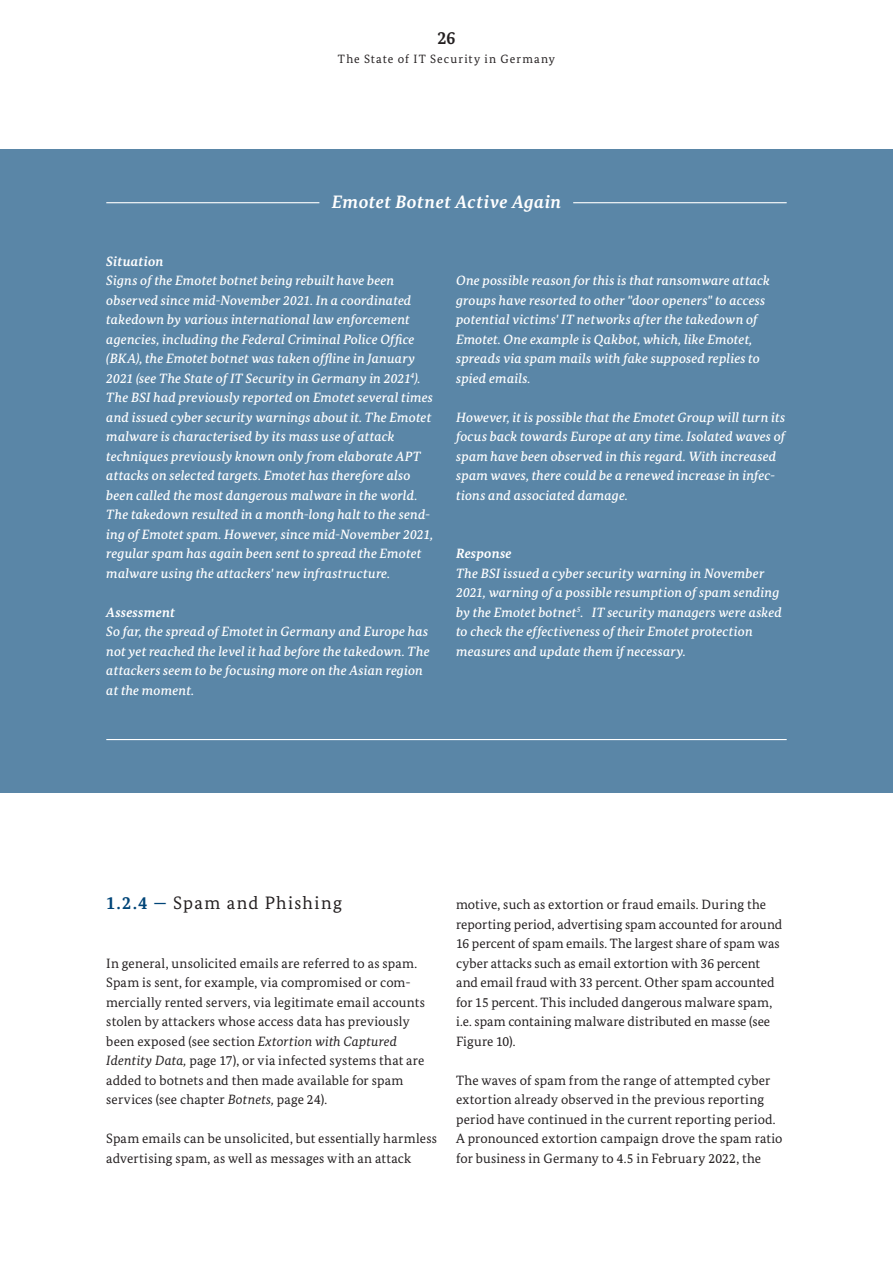
<style>
.page{position:relative;width:893px;height:1263px;background:#fff}
.page>*{position:absolute;margin:0;border:0;box-sizing:border-box;transform-origin:0 0}
.t1{font:italic 700 18px "Bundes Serif";letter-spacing:.025em;color:#fff}
.t2{font:18px "Bundes Serif";letter-spacing:.075em;color:#231f20}
.t3{font:700 18px "Bundes Serif";color:#231f20}
.t4{font:italic 500 13.5px/19.5px "Bundes Serif";letter-spacing:.01em;color:#fff}
.t5{font:13.5px/19.5px "Bundes Serif";letter-spacing:.01em;color:#231f20}
.t6{font:12px "Bundes Serif";letter-spacing:.095em;color:#231f20}
.s1{font-weight:700}
.s2{font-weight:700;color:#004578}
.s3{font-style:italic}
</style>
<div class="page">
<div style="left:0;top:149px;width:893px;height:643px;background:#5a86a7"></div>
<hr style="left:106px;top:739px;width:681px;height:1px;background:#fff">
<hr style="left:106px;top:202px;width:213px;height:1px;background:#fff">
<hr style="left:573px;top:202px;width:214px;height:1px;background:#fff">
<h1 class="t3" style="left:437px;top:27px;width:20px">26</h1>
<p class="t6" style="left:338px;top:52px;width:219px">The State of IT Security in Germany</p>
<h3 class="t1" style="left:332px;top:191px;width:231px">Emotet Botnet Active Again</h3>
<p class="t4" style="left:106px;top:251px;width:328px"><span class="s1">Situation<br></span>Signs of the Emotet botnet being rebuilt have been observed since mid-November 2021. In a coordinated takedown by various international law enforcement agencies, including the Federal Criminal Police Office (BKA), the Emotet botnet was taken offline in January 2021 (see The State of IT Security in Germany in 2021<sup>4</sup>).<br>The BSI had previously reported on Emotet several times and issued cyber security warnings about it. The Emotet malware is characterised by its mass use of attack techniques previously known only from elaborate APT attacks on selected targets. Emotet has therefore also been called the most dangerous malware in the world.</p>
<p class="t4" style="left:106px;top:505px;width:328px">The takedown resulted in a month-long halt to the send&shy;ing of Emotet spam. However, since mid-November 2021, regular spam has again been sent to spread the Emotet malware using the attackers' new infrastructure.</p>
<p class="t4" style="left:106px;top:602px;width:325px"><span class="s1">Assessment<br></span>So far, the spread of Emotet in Germany and Europe has not yet reached the level it had before the takedown. The attackers seem to be focusing more on the Asian region at the moment.</p>
<p class="t4" style="left:456px;top:271px;width:315px">One possible reason for this is that ransomware attack groups have resorted to other "door openers" to access potential victims' IT networks after the takedown of Emotet. One example is Qakbot, which, like Emotet, spreads via spam mails with fake supposed replies to spied emails.</p>
<p class="t4" style="left:456px;top:407px;width:331px">However, it is possible that the Emotet Group will turn its focus back towards Europe at any time. Isolated waves of spam have been observed in this regard. With increased spam waves, there could be a renewed increase in infec&shy;tions and associated damage.</p>
<p class="t4" style="left:456px;top:544px;width:327px"><span class="s1">Response<br></span>The BSI issued a cyber security warning in November 2021, warning of a possible resumption of spam sending by the Emotet botnet<sup>5</sup>. IT security managers were asked to check the effectiveness of their Emotet protection measures and update them if necessary.</p>
<h3 class="t2" style="left:106px;top:892px;width:237px"><span class="s2">1.2.4 —</span> Spam and Phishing</h3>
<p class="t5" style="left:106px;top:953px;width:320px">In general, unsolicited emails are referred to as spam.<br>Spam is sent, for example, via compromised or com&shy;mercially rented servers, via legitimate email accounts stolen by attackers whose access data has previously been exposed (see section <span class="s3">Extortion with Captured Identity Data,</span> page 17), or via infected systems that are added to botnets and then made available for spam services (see chapter <span class="s3">Botnets,</span> page 24).</p>
<p class="t5" style="left:106px;top:1129px;width:332px">Spam emails can be unsolicited, but essentially harmless advertising spam, as well as messages with an attack</p>
<p class="t5" style="left:456px;top:895px;width:328px">motive, such as extortion or fraud emails. During the reporting period, advertising spam accounted for around 16 percent of spam emails. The largest share of spam was cyber attacks such as email extortion with 36 percent and email fraud with 33 percent. Other spam accounted for 15 percent. This included dangerous malware spam, i.e. spam containing malware distributed en masse (see Figure 10).</p>
<p class="t5" style="left:456px;top:1070px;width:328px">The waves of spam from the range of attempted cyber extortion already observed in the previous reporting period have continued in the current reporting period.<br>A pronounced extortion campaign drove the spam ratio for business in Germany to 4.5 in February 2022, the</p>
</div>
